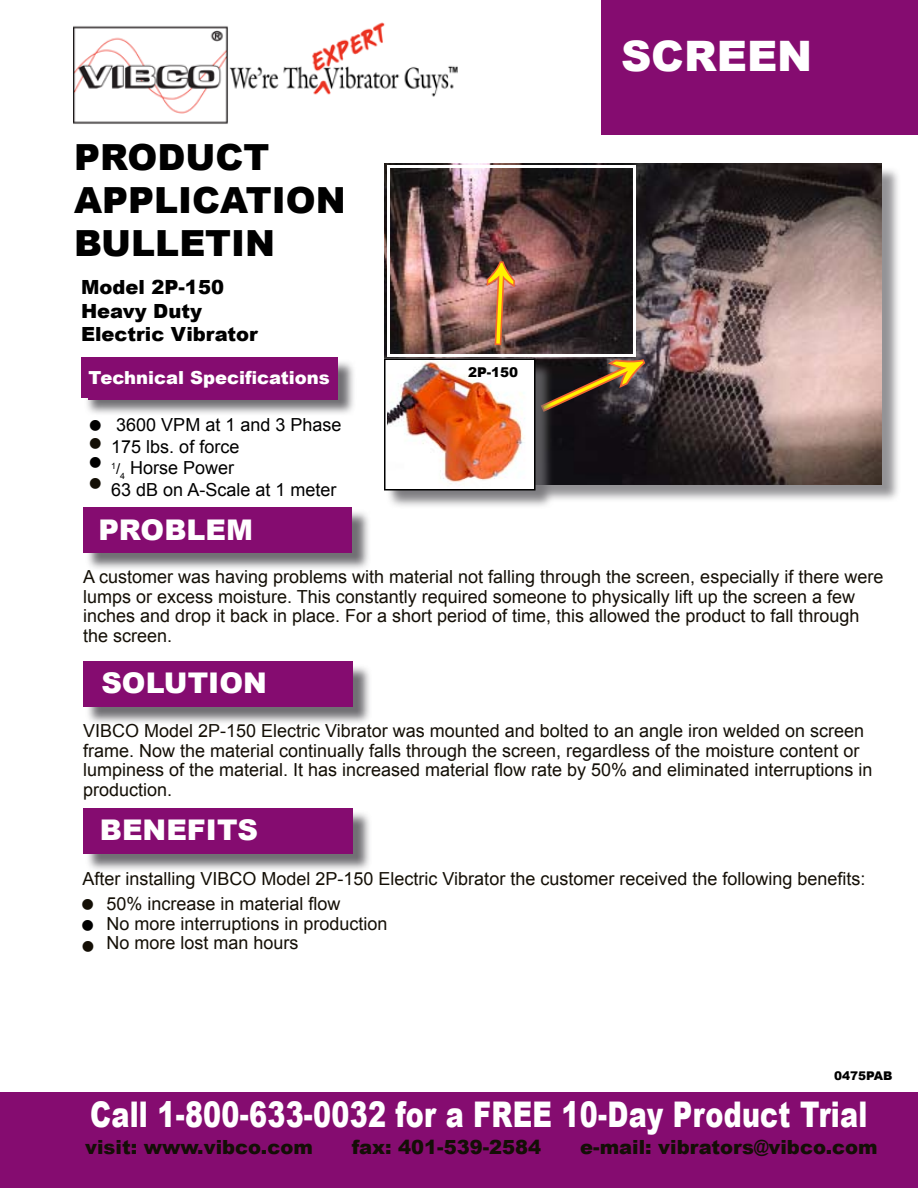
<style>
.page{position:relative;width:918px;height:1188px;background:#fff}
.page>*{position:absolute;margin:0;border:0;box-sizing:border-box;transform-origin:0 0}
.t1{font:900 42px "Arial";color:#fff}
.t2{font:900 36px/43.2px "Arial";color:#000}
.t3{font:900 35.4px "Arial";letter-spacing:.01em;color:#fff;scale:.76 1}
.t4{font:900 33px "Arial";color:#140f06}
.t5{font:900 33px "Arial";color:#000}
.t6{font:900 28.5px "Arial";color:#fff}
.t7{font:900 19.5px "Arial";color:#140f06}
.t8{font:900 19.5px/23.4px "Arial";color:#000}
.t9{font:18px/19.5px "Arial";color:#140f06}
.t10{font:18px/21.6px "Arial";color:#000}
.t11{font:900 18px "Arial";color:#fff}
.t12{font:900 13.5px "Arial";color:#000}
.t13{font:900 12px "Arial";color:#000}
.s1{font-size:15px}
</style>
<div class="page">
<div style="left:386px;top:166px;width:515px;height:337px;background:#717074;opacity:.75"></div>
<img style="left:384px;top:164px;width:498px;height:320px">
<div style="left:601px;top:0;width:317px;height:135px;background:#850c70"></div>
<svg style="left:85px;top:512px;width:284px;height:57px;background:#a6a0a7"></svg>
<div style="left:83px;top:507px;width:269px;height:45px;background:#850c70"></div>
<svg style="left:88px;top:666px;width:282px;height:57px;background:#a6a5a8"></svg>
<div style="left:83px;top:662px;width:270px;height:45px;background:#850c70"></div>
<svg style="left:88px;top:813px;width:282px;height:57px;background:#a7a6a9"></svg>
<div style="left:83px;top:808px;width:270px;height:46px;background:#850c70"></div>
<svg style="left:84px;top:362px;width:270px;height:52px;background:#aeaeb0"></svg>
<div style="left:82px;top:357px;width:256px;height:40px;background:#850c70"></div>
<div style="left:89px;top:371px;width:249px;height:29px;background:#850c70"></div>
<div style="left:0;top:1092px;width:918px;height:96px;background:#850c70"></div>
<div style="left:386px;top:361px;width:168px;height:148px;background:#717074;opacity:.75"></div>
<img style="left:387px;top:361px;width:146px;height:126px">
<div style="left:384px;top:358px;width:152px;height:132px;border:2px solid #000"></div>
<div style="left:387px;top:165px;width:249px;height:192px;border:3px solid #fff"></div>
<img style="left:73px;top:22px;width:385px;height:102px">
<svg style="left:538px;top:351px;width:110px;height:68px;background:#503a37"></svg>
<svg style="left:484px;top:260px;width:33px;height:87px;background:#a46252"></svg>
<h2 class="t2" style="left:74px;top:134px;width:273px">PRODUCT<br>APPLICATION<br>BULLETIN</h2>
<p class="t8" style="left:81px;top:275px;width:178px">Model 2P-150<br>Heavy Duty<br>Electric Vibrator</p>
<p class="t11" style="left:89px;top:364px;width:243px">Technical Specifications</p>
<h3 class="t5" style="left:87px;top:401px;width:18px">•</h3>
<h3 class="t4" style="left:87px;top:419px;width:18px">•</h3>
<h3 class="t5" style="left:87px;top:439px;width:18px">•</h3>
<h3 class="t4" style="left:87px;top:460px;width:18px">•</h3>
<p class="t10" style="left:111px;top:414px;width:232px">3600 VPM at 1 and 3 Phase<br>175 lbs. of force<br><sup>1</sup><span class="s1">/</span><sub>4</sub> Horse Power<br>63 dB on A-Scale at 1 meter</p>
<h3 class="t6" style="left:98px;top:509px;width:156px">PROBLEM</h3>
<h1 class="t1" style="left:621px;top:25px;width:193px">SCREEN</h1>
<p class="t12" style="left:468px;top:363px;width:52px">2P-150</p>
<p class="t9" style="left:83px;top:567px;width:802px">A customer was having problems with material not falling through the screen, especially if there were lumps or excess moisture. This constantly required someone to physically lift up the screen a few inches and drop it back in place. For a short period of time, this allowed the product to fall through the screen.</p>
<h3 class="t6" style="left:101px;top:662px;width:167px">SOLUTION</h3>
<p class="t9" style="left:83px;top:722px;width:791px">VIBCO Model 2P-150 Electric Vibrator was mounted and bolted to an angle iron welded on screen frame. Now the material continually falls through the screen, regardless of the moisture content or lumpiness of the material. It has increased material flow rate by 50% and eliminated interruptions in production.</p>
<h3 class="t6" style="left:100px;top:809px;width:160px">BENEFITS</h3>
<p class="t9" style="left:106px;top:865px;width:761px;line-height:26px;text-indent:-24px">After installing VIBCO Model 2P-150 Electric Vibrator the customer received the following benefits:<br>50% increase in material flow</p>
<p class="t9" style="left:106px;top:914px;width:283px">No more interruptions in production<br>No more lost man hours</p>
<h3 class="t4" style="left:80px;top:880px;width:18px">•</h3>
<h3 class="t5" style="left:80px;top:901px;width:18px">•</h3>
<h3 class="t4" style="left:80px;top:922px;width:18px">•</h3>
<p class="t13" style="left:834px;top:1067px;width:60px">0475PAB</p>
<h3 class="t3" style="left:90px;top:1088px;width:1024px">Call 1-800-633-0032 for a FREE 10-Day Product Trial</h3>
<p class="t7" style="left:85px;top:1133px;width:229px">visit: www.vibco.com</p>
<p class="t7" style="left:352px;top:1133px;width:191px">fax: 401-539-2584</p>
<p class="t7" style="left:580px;top:1133px;width:299px">e-mail: vibrators@vibco.com</p>
</div>
